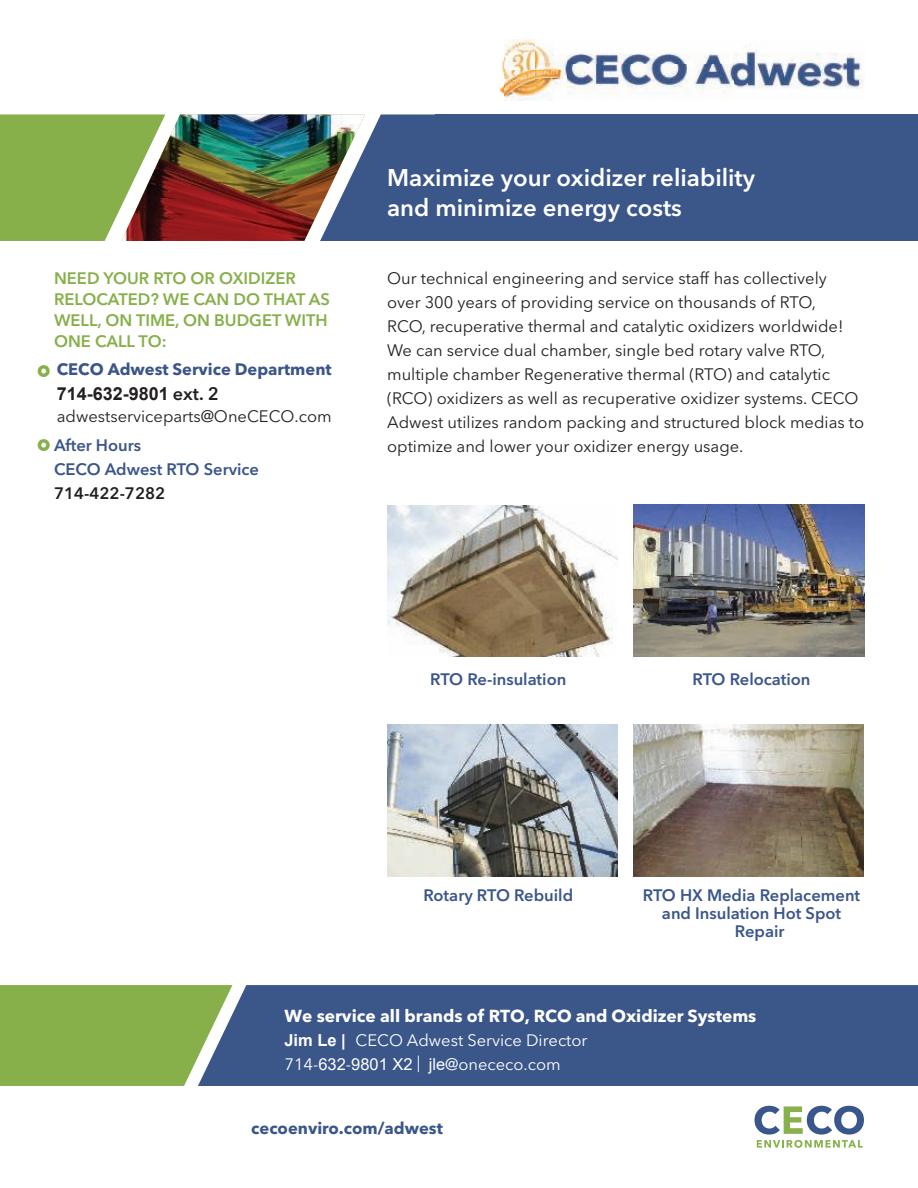
<style>
.page{position:relative;width:918px;height:1188px;background:#fff}
.page>*{position:absolute;margin:0;border:0;box-sizing:border-box;transform-origin:0 0}
.t1{font:600 24px/30px "Avenir Next LT Pro";color:#fff}
.t2{font:700 18px "Arial";color:#231f20}
.t3{font:700 17.25px "Avenir Next LT Pro";color:#fff}
.t4{font:16.5px/24px "Avenir Next LT Pro";color:#231f20}
.t5{font:600 16.5px/24.2px "Avenir Next LT Pro";color:#3b5689}
.t6{font:600 16.5px/21px "Avenir Next LT Pro";color:#87b04a}
.t7{font:16.5px/24.2px "Avenir Next LT Pro";color:#fff}
.t8{font:700 16.5px "Avenir Next LT Pro";color:#3b5689}
.t9{font:600 16.5px "Avenir Next LT Pro";color:#231f20}
.s1{font-family:"Avenir Next LT Pro";font-weight:600}
.s2{font-family:"Arial";font-weight:700}
.s3{font-family:"Arial"}
</style>
<div class="page">
<div style="left:0;top:985px;width:149px;height:101px;background:#87b04a"></div>
<div style="left:436px;top:114px;width:482px;height:127px;background:#3b5689"></div>
<div style="left:365px;top:114px;width:71px;height:127px;background:#3b5689"></div>
<img style="left:0;top:114px;width:365px;height:127px">
<svg style="left:149px;top:985px;width:769px;height:101px;background:#446086"></svg>
<svg style="left:755px;top:1106px;width:109px;height:42px"></svg>
<img style="left:499px;top:39px;width:365px;height:62px">
<img style="left:387px;top:506px;width:230px;height:150px">
<img style="left:634px;top:505px;width:231px;height:151px">
<img style="left:387px;top:725px;width:230px;height:151px">
<img style="left:634px;top:725px;width:230px;height:151px">
<p class="t6" style="left:54px;top:269px;width:278px">NEED YOUR RTO OR OXIDIZER<br>RELOCATED? WE CAN DO THAT AS<br>WELL, ON TIME, ON BUDGET WITH<br>ONE CALL TO:</p>
<p class="t8" style="left:57px;top:363px;width:276px">CECO Adwest Service Department</p>
<p class="t2" style="left:57px;top:381px;width:163px">714-632-9801 <span class="s1">ext. 2</span></p>
<p class="t4" style="left:57px;top:406px;width:276px">adwestserviceparts@OneCECO.com</p>
<p class="t5" style="left:54px;top:435px;width:207px">After Hours<br>CECO Adwest RTO Service</p>
<p class="t9" style="left:54px;top:486px;width:113px">714-422-7282</p>
<h1 class="t1" style="left:387px;top:165px;width:369px">Maximize your oxidizer reliability and minimize energy costs</h1>
<p class="t4" style="left:387px;top:267px;width:479px">Our technical engineering and service staff has collectively over 300 years of providing service on thousands of RTO,<br>RCO, recuperative thermal and catalytic oxidizers worldwide!<br>We can service dual chamber, single bed rotary valve RTO, multiple chamber Regenerative thermal (RTO) and catalytic (RCO) oxidizers as well as recuperative oxidizer systems. CECO Adwest utilizes random packing and structured block medias to optimize and lower your oxidizer energy usage.</p>
<p class="t5" style="left:430px;top:669px;width:138px">RTO Re-insulation</p>
<p class="t5" style="left:693px;top:669px;width:119px">RTO Relocation</p>
<p class="t5" style="left:423px;top:885px;width:151px">Rotary RTO Rebuild</p>
<p class="t5" style="left:643px;top:885px;width:219px">RTO HX Media Replacement</p>
<p class="t5" style="left:662px;top:903px;width:181px">and Insulation Hot Spot</p>
<p class="t5" style="left:735px;top:921px;width:51px">Repair</p>
<p class="t3" style="left:284px;top:1008px;width:474px">We service all brands of RTO, RCO and Oxidizer Systems</p>
<p class="t7" style="left:284px;top:1029px;width:305px"><span class="s2">Jim Le |</span> CECO Adwest Service Director<br>714-<span class="s3">632</span>-<span class="s3">9801 X2</span> | <span class="s3">jle</span>@onececo.com</p>
<p class="t8" style="left:251px;top:1121px;width:193px">cecoenviro.com/adwest</p>
</div>
